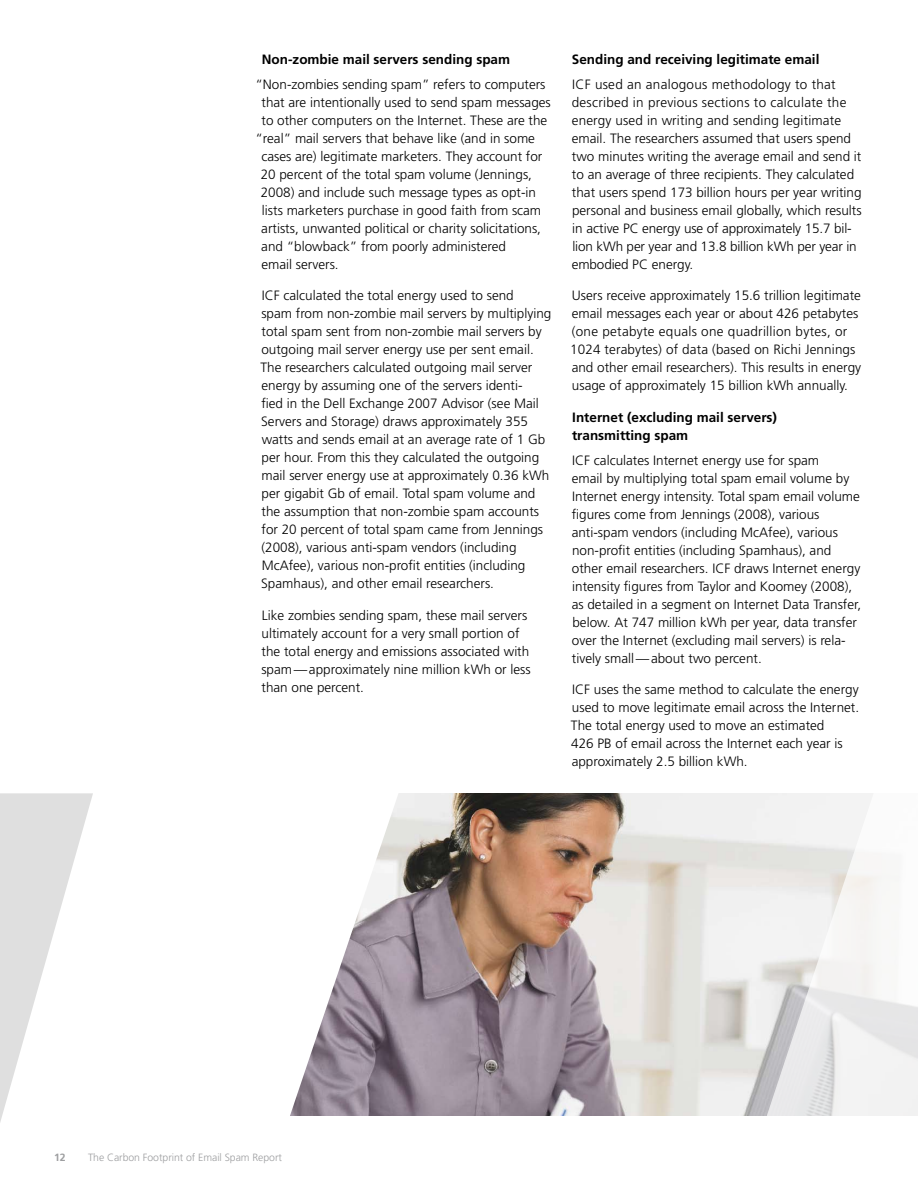
<style>
.page{position:relative;width:918px;height:1188px;background:#fff}
.page>*{position:absolute;margin:0;border:0;box-sizing:border-box;transform-origin:0 0}
.t1{font:300 13.5px/18px "Frutiger";color:#000}
.t2{font:700 13.5px/18px "Frutiger";color:#000}
.t3{font:300 10.5px "Frutiger";letter-spacing:-.005em;color:#9d9ea0}
.t4{font:700 10.5px "Frutiger";color:#9d9ea0}
</style>
<div class="page">
<img style="left:402px;top:793px;width:361px;height:323px">
<svg style="left:290px;top:793px;width:112px;height:323px"></svg>
<svg style="left:763px;top:793px;width:155px;height:323px;fill:#f2f2f2"></svg>
<svg style="left:0;top:793px;width:93px;height:329px"></svg>
<p class="t2" style="left:262px;top:51px;width:250px">Non-zombie mail servers sending spam</p>
<p class="t1" style="left:255px;top:75px;width:292px">“Non-zombies sending spam” refers to computers</p>
<p class="t1" style="left:262px;top:93px;width:291px">that are intentionally used to send spam messages</p>
<p class="t1" style="left:262px;top:111px;width:287px">to other computers on the Internet. These are the</p>
<p class="t1" style="left:255px;top:129px;width:281px">“real” mail servers that behave like (and in some</p>
<p class="t1" style="left:261px;top:147px;width:282px">cases are) legitimate marketers. They account for</p>
<p class="t1" style="left:261px;top:165px;width:273px">20 percent of the total spam volume (Jennings,</p>
<p class="t1" style="left:261px;top:183px;width:277px">2008) and include such message types as opt-in</p>
<p class="t1" style="left:262px;top:201px;width:281px">lists marketers purchase in good faith from scam</p>
<p class="t1" style="left:261px;top:219px;width:281px">artists, unwanted political or charity solicitations,</p>
<p class="t1" style="left:261px;top:237px;width:246px">and “blowback” from poorly administered</p>
<p class="t1" style="left:261px;top:255px;width:79px">email servers.</p>
<p class="t1" style="left:261px;top:287px;width:292px">ICF calculated the total energy used to send<br>spam from non-zombie mail servers by multiplying total spam sent from non-zombie mail servers by outgoing mail server energy use per sent email.<br>The researchers calculated outgoing mail server energy by assuming one of the servers identi-<br>fied in the Dell Exchange 2007 Advisor (see Mail Servers and Storage) draws approximately 355 watts and sends email at an average rate of 1 Gb per hour. From this they calculated the outgoing mail server energy use at approximately 0.36 kWh per gigabit Gb of email. Total spam volume and the assumption that non-zombie spam accounts for 20 percent of total spam came from Jennings (2008), various anti-spam vendors (including McAfee), various non-profit entities (including Spamhaus), and other email researchers.</p>
<p class="t1" style="left:261px;top:606px;width:271px">Like zombies sending spam, these mail servers ultimately account for a very small portion of the total energy and emissions associated with spam—approximately nine million kWh or less than one percent.</p>
<p class="t2" style="left:572px;top:51px;width:249px">Sending and receiving legitimate email</p>
<p class="t1" style="left:572px;top:75px;width:291px">ICF used an analogous methodology to that described in previous sections to calculate the energy used in writing and sending legitimate email. The researchers assumed that users spend two minutes writing the average email and send it to an average of three recipients. They calculated that users spend 173 billion hours per year writing personal and business email globally, which results in active PC energy use of approximately 15.7 bil&shy;lion kWh per year and 13.8 billion kWh per year in embodied PC energy.</p>
<p class="t1" style="left:570px;top:287px;width:293px">Users receive approximately 15.6 trillion legitimate email messages each year or about 426 petabytes (one petabyte equals one quadrillion bytes, or 1024 terabytes) of data (based on Richi Jennings and other email researchers). This results in energy usage of approximately 15 billion kWh annually.</p>
<p class="t2" style="left:572px;top:408px;width:207px">Internet (excluding mail servers) transmitting spam</p>
<p class="t1" style="left:572px;top:451px;width:291px">ICF calculates Internet energy use for spam<br>email by multiplying total spam email volume by Internet energy intensity. Total spam email volume figures come from Jennings (2008), various anti-spam vendors (including McAfee), various non-profit entities (including Spamhaus), and other email researchers. ICF draws Internet energy intensity figures from Taylor and Koomey (2008), as detailed in a segment on Internet Data Transfer, below. At 747 million kWh per year, data transfer over the Internet (excluding mail servers) is rela&shy;tively small—about two percent.</p>
<p class="t1" style="left:571px;top:681px;width:290px">ICF uses the same method to calculate the energy used to move legitimate email across the Internet.<br>The total energy used to move an estimated<br>426 PB of email across the Internet each year is approximately 2.5 billion kWh.</p>
<p class="t4" style="left:54px;top:1151px;width:13px">12</p>
<p class="t3" style="left:88px;top:1152px;width:195px">The Carbon Footprint of Email Spam Report</p>
</div>
